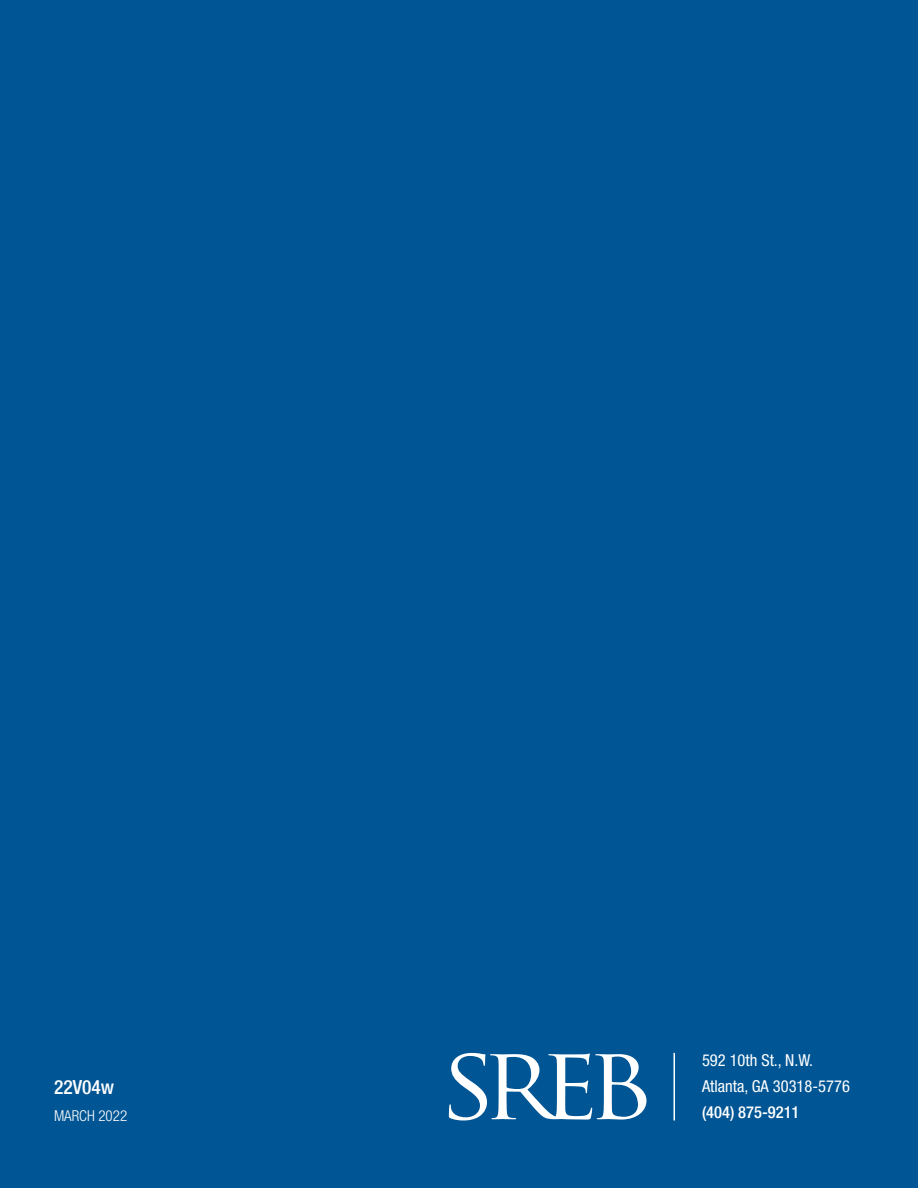
<style>
.page{position:relative;width:918px;height:1188px;background:#005594}
.page>*{position:absolute;margin:0;border:0;box-sizing:border-box;transform-origin:0 0}
.t1{font:500 condensed 19.5px "Helvetica Neue";color:#fff}
.t2{font:condensed 16.5px/25.8px "Helvetica Neue";color:#fff}
.t3{font:500 condensed 16.5px "Helvetica Neue";color:#fff}
.t4{font:300 condensed 15px "Helvetica Neue";color:#fff}
</style>
<div class="page">
<svg style="left:449px;top:1053px;width:197px;height:67px"></svg>
<hr style="left:674px;top:1053px;width:1px;height:67px;background:#fff">
<p class="t1" style="left:54px;top:1076px;width:62px">22V04w</p>
<p class="t4" style="left:54px;top:1107px;width:75px">MARCH 2022</p>
<p class="t2" style="left:702px;top:1047px;width:149px">592 10th St., N.W.<br>Atlanta, GA 30318-5776</p>
<p class="t3" style="left:702px;top:1102px;width:99px">(404) 875-9211</p>
</div>
